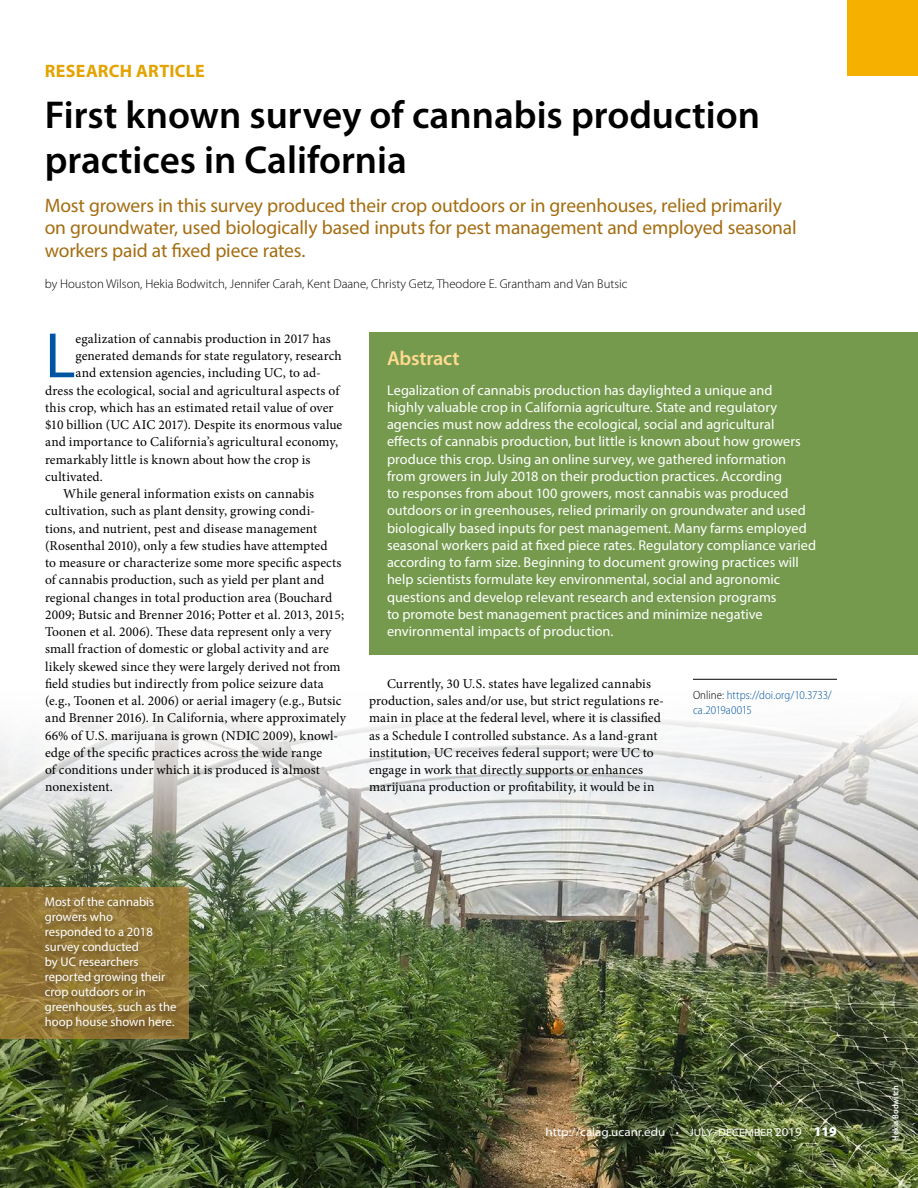
<style>
.page{position:relative;width:918px;height:1188px;background:#fff}
.page>*{position:absolute;margin:0;border:0;box-sizing:border-box;transform-origin:0 0}
.t1{font:64.65px "Myriad Pro";color:#0055a2}
.t2{font:600 39px/45px "Myriad Pro";color:#000}
.t3{font:600 20.25px "Myriad Pro";letter-spacing:-.01em;color:#ffdb8f}
.t4{font:19.5px/22.5px "Myriad Pro";letter-spacing:-.005em;color:#a46d11}
.t5{font:700 18px "Myriad Pro";letter-spacing:.015em;color:#e4a300}
.t6{font:14.25px/17.2px "Myriad Pro";color:#fff}
.t7{font:13.5px/17.2px "Minion Pro";letter-spacing:.01em;color:#000}
.t8{font:12.75px/15px "Myriad Pro";color:#fff}
.t9{font:300 12.75px "Myriad Pro";color:#000}
.t10{font:300 semi-condensed 12px/15px "Myriad Pro";color:#0055a2}
.t11{font:semi-expanded 12px "Myriad Pro";color:#fff}
.t12{font:600 semi-condensed 9px "Myriad Pro";color:#fff}
.s1{color:#000}
.s2{font-size:10.5px}
.s3{font-weight:900;font-stretch:normal;font-size:13.5px}
</style>
<div class="page">
<img style="left:0;top:710px;width:918px;height:478px">
<div style="left:847px;top:0;width:71px;height:76px;background:#f6b100"></div>
<hr style="left:693px;top:679px;width:144px;height:1px;background:#000">
<div style="left:369px;top:332px;width:549px;height:322px;background:#759a4e"></div>
<svg style="left:0;top:887px;width:189px;height:152px;background:#947637"></svg>
<div style="left:42px;top:895px;width:140px;height:141px;background:#000;opacity:.35"></div>
<h3 class="t5" style="left:45px;top:59px;width:161px">RESEARCH ARTICLE</h3>
<h2 class="t2" style="left:45px;top:91px;width:717px">First known survey of cannabis production practices in California</h2>
<h3 class="t4" style="left:45px;top:193px;width:754px">Most growers in this survey produced their crop outdoors or in greenhouses, relied primarily on groundwater, used biologically based inputs for pest management and employed seasonal workers paid at fixed piece rates.</h3>
<p class="t9" style="left:45px;top:276px;width:584px">by Houston Wilson, Hekia Bodwitch, Jennifer Carah, Kent Daane, Christy Getz, Theodore E. Grantham and Van Butsic</p>
<h1 class="t1" style="left:45px;top:316px;width:32px">L</h1>
<p class="t7" style="left:76px;top:330px;width:257px">egalization of cannabis production in 2017 has</p>
<p class="t7" style="left:76px;top:347px;width:268px">generated demands for state regulatory, research</p>
<p class="t7" style="left:76px;top:364px;width:247px">and extension agencies, including UC, to ad-</p>
<p class="t7" style="left:45px;top:382px;width:296px">dress the ecological, social and agricultural aspects of</p>
<p class="t7" style="left:45px;top:399px;width:290px">this crop, which has an estimated retail value of over</p>
<p class="t7" style="left:45px;top:416px;width:299px">$10 billion (UC AIC 2017). Despite its enormous value</p>
<p class="t7" style="left:45px;top:433px;width:295px">and importance to California’s agricultural economy,</p>
<p class="t7" style="left:45px;top:451px;width:267px">remarkably little is known about how the crop is</p>
<p class="t7" style="left:45px;top:468px;width:60px">cultivated.</p>
<p class="t7" style="left:63px;top:485px;width:253px">While general information exists on cannabis</p>
<p class="t7" style="left:45px;top:502px;width:272px">cultivation, such as plant density, growing condi-</p>
<p class="t7" style="left:45px;top:520px;width:274px">tions, and nutrient, pest and disease management</p>
<p class="t7" style="left:45px;top:537px;width:284px">(Rosenthal 2010), only a few studies have attempted</p>
<p class="t7" style="left:45px;top:554px;width:298px">to measure or characterize some more specific aspects</p>
<p class="t7" style="left:45px;top:571px;width:281px">of cannabis production, such as yield per plant and</p>
<p class="t7" style="left:45px;top:589px;width:289px">regional changes in total production area (Bouchard</p>
<p class="t7" style="left:45px;top:606px;width:301px">2009; Butsic and Brenner 2016; Potter et al. 2013, 2015;</p>
<p class="t7" style="left:45px;top:623px;width:288px">Toonen et al. 2006). These data represent only a very</p>
<p class="t7" style="left:45px;top:640px;width:285px">small fraction of domestic or global activity and are</p>
<p class="t7" style="left:45px;top:658px;width:297px">likely skewed since they were largely derived not from</p>
<p class="t7" style="left:45px;top:675px;width:280px">field studies but indirectly from police seizure data</p>
<p class="t7" style="left:45px;top:692px;width:298px">(e.g., Toonen et al. 2006) or aerial imagery (e.g., Butsic</p>
<p class="t7" style="left:45px;top:709px;width:302px">and Brenner 2016). In California, where approximately</p>
<p class="t7" style="left:45px;top:727px;width:295px">66% of U.S. marijuana is grown (NDIC 2009), knowl-</p>
<p class="t7" style="left:45px;top:744px;width:279px">edge of the specific practices across the wide range</p>
<p class="t7" style="left:45px;top:761px;width:277px">of conditions under which it is produced is almost</p>
<p class="t7" style="left:45px;top:778px;width:69px">nonexistent.</p>
<h3 class="t3" style="left:387px;top:346px;width:74px">Abstract</h3>
<p class="t6" style="left:387px;top:381px;width:431px">Legalization of cannabis production has daylighted a unique and<br>highly valuable crop in California agriculture. State and regulatory agencies must now address the ecological, social and agricultural effects of cannabis production, but little is known about how growers produce this crop. Using an online survey, we gathered information from growers in July 2018 on their production practices. According<br>to responses from about 100 growers, most cannabis was produced outdoors or in greenhouses, relied primarily on groundwater and used biologically based inputs for pest management. Many farms employed seasonal workers paid at fixed piece rates. Regulatory compliance varied according to farm size. Beginning to document growing practices will help scientists formulate key environmental, social and agronomic questions and develop relevant research and extension programs<br>to promote best management practices and minimize negative environmental impacts of production.</p>
<p class="t7" style="left:369px;top:675px;width:297px;text-indent:18px">Currently, 30 U.S. states have legalized cannabis production, sales and/or use, but strict regulations re&shy;main in place at the federal level, where it is classified as a Schedule I controlled substance. As a land-grant institution, UC receives federal support; were UC to engage in work that directly supports or enhances marijuana production or profitability, it would be in</p>
<p class="t10" style="left:693px;top:688px;width:140px"><span class="s1">Online:</span> https://doi.org/10.3733/ ca.2019a0015</p>
<p class="t8" style="left:45px;top:894px;width:133px">Most of the cannabis growers who<br>responded to a 2018 survey conducted<br>by UC researchers reported growing their crop outdoors or in greenhouses, such as the hoop house shown here.</p>
<p class="t11" style="left:545px;top:1125px;width:293px">http://calag.ucanr.edu <span class="s2">• JULY–DECEMBER</span> 2019 <span class="s3">119</span></p>
<p class="t12" style="left:890px;top:1141px;width:57px;rotate:-90deg">Hekia Bodwitch</p>
</div>
